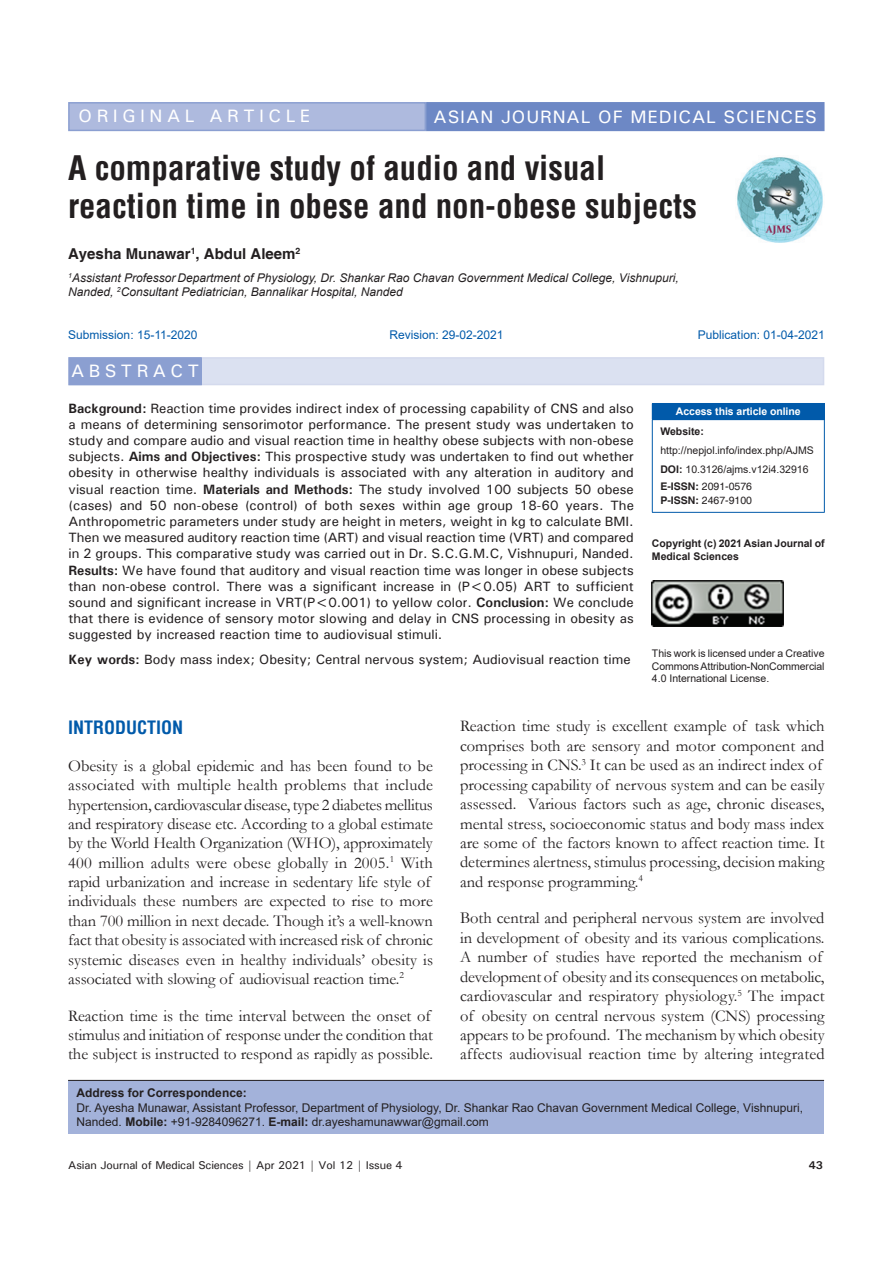
<style>
.page{position:relative;width:893px;height:1263px;background:#fff}
.page>*{position:absolute;margin:0;border:0;box-sizing:border-box;transform-origin:0 0}
.AT{font:700 condensed 33px/37.5px "Helvetica";color:#231f20}
.AH{font:500 18px "Univers";letter-spacing:.05em;color:#fff}
.AH-2{font:500 18px "Univers";letter-spacing:.25em;color:#fff}
.t1{font:700 condensed 18px "Helvetica";color:#015aaa}
.ABSH{font:500 18px "Univers";letter-spacing:.25em;color:#fff}
.TX{font:16.5px/19.4px "Garamond";color:#231f20}
.AU{font:700 15px "Helvetica";color:#231f20}
.ABS{font:500 13.5px/16.2px "Univers";color:#231f20;text-align:justify}
.KWD{font:500 13.5px "Univers";color:#231f20}
.ADD{font:12px/14.4px "Arial";color:#231f20}
.AFF{font:italic 12px/14.4px "Arial";color:#231f20}
.HIS{font:12px "Arial";color:#015aaa}
.t2{font:500 11.25px "Univers";letter-spacing:-.01em;color:#231f20}
.t3{font:700 11.25px "Univers";color:#231f20}
.License{font:10.5px/12.6px "Arial";letter-spacing:-.01em;color:#231f20;text-align:justify}
.License-2{font:700 10.5px/12.6px "Arial";color:#231f20}
.Web{font:10.5px/18.8px "Arial";color:#231f20}
.ISSN{font:10.5px/14.2px "Helvetica";color:#231f20}
.DOI{font:10.5px "Arial";color:#231f20}
.t4{font:700 10.5px "Arial";letter-spacing:-.005em;color:#fff}
.s1{font-weight:700}
</style>
<div class="page">
<div style="left:68px;top:1081px;width:756px;height:53px;background:#a3b2da"></div>
<hr style="left:68px;top:1080px;width:756px;height:1px;background:#231f20">
<img style="left:737px;top:157px;width:86px;height:86px">
<div style="left:69px;top:103px;width:356px;height:27px;background:#aebade"></div>
<div style="left:68px;top:102px;width:358px;height:29px;border:2px solid #8b9fd1"></div>
<div style="left:427px;top:103px;width:397px;height:27px;background:#6d88c5"></div>
<div style="left:426px;top:102px;width:398px;height:29px;border:2px solid #6d88c5"></div>
<div style="left:69px;top:357px;width:755px;height:28px;background:#dbe1f1"></div>
<div style="left:69px;top:358px;width:132px;height:26px;background:#8b9fd1"></div>
<div style="left:68px;top:357px;width:134px;height:28px;border:2px solid #8b9fd1"></div>
<div style="left:652px;top:403px;width:172px;height:17px;background:#015aaa"></div>
<hr style="left:652px;top:403px;width:173px;height:1px;background:#015aaa">
<svg style="left:824px;top:404px;width:1px;height:15px"></svg>
<hr style="left:652px;top:420px;width:1px;height:92px;background:#015aaa">
<hr style="left:652px;top:419px;width:173px;height:1px;background:#015aaa">
<hr style="left:824px;top:420px;width:1px;height:92px;background:#015aaa">
<hr style="left:652px;top:512px;width:173px;height:1px;background:#015aaa">
<img style="left:652px;top:580px;width:132px;height:46px">
<p class="AH-2" style="left:79px;top:105px;width:233px">ORIGINAL ARTICLE</p>
<p class="AH" style="left:434px;top:105px;width:385px">ASIAN JOURNAL OF MEDICAL SCIENCES</p>
<p class="AT" style="left:68px;top:149px;width:630px">A comparative study of audio and visual reaction time in obese and non-obese subjects</p>
<p class="AU" style="left:68px;top:245px;width:234px">Ayesha Munawar<sup>1</sup>, Abdul Aleem<sup>2</sup></p>
<p class="AFF" style="left:68px;top:271px;width:612px"><sup>1</sup>Assistant Professor Department of Physiology, Dr. Shankar Rao Chavan Government Medical College, Vishnupuri,<br>Nanded, <sup>2</sup>Consultant Pediatrician, Bannalikar Hospital, Nanded</p>
<p class="HIS" style="left:68px;top:327px;width:131px">Submission: 15-11-2020</p>
<p class="HIS" style="left:389px;top:327px;width:116px">Revision: 29-02-2021</p>
<p class="HIS" style="left:698px;top:327px;width:128px">Publication: 01-04-2021</p>
<p class="ABSH" style="left:71px;top:360px;width:129px">ABSTRACT</p>
<p class="ABS" style="left:69px;top:400px;width:567px"><span class="s1">Background:</span> Reaction time provides indirect index of processing capability of CNS and also a means of determining sensorimotor performance. The present study was undertaken to study and compare audio and visual reaction time in healthy obese subjects with non-obese subjects. <span class="s1">Aims and Objectives:</span> This prospective study was undertaken to find out whether obesity in otherwise healthy individuals is associated with any alteration in auditory and visual reaction time. <span class="s1">Materials and Methods:</span> The study involved 100 subjects 50 obese (cases) and 50 non-obese (control) of both sexes within age group 18-60 years. The Anthropometric parameters under study are height in meters, weight in kg to calculate BMI.<br>Then we measured auditory reaction time (ART) and visual reaction time (VRT) and compared in 2 groups. This comparative study was carried out in Dr. S.C.G.M.C, Vishnupuri, Nanded.<br><span class="s1">Results:</span> We have found that auditory and visual reaction time was longer in obese subjects than non-obese control. There was a significant increase in (P&lt;0.05) ART to sufficient sound and significant increase in VRT(P&lt;0.001) to yellow color. <span class="s1">Conclusion:</span> We conclude that there is evidence of sensory motor slowing and delay in CNS processing in obesity as suggested by increased reaction time to audiovisual stimuli.</p>
<p class="KWD" style="left:69px;top:651px;width:564px"><span class="s1">Key words:</span> Body mass index; Obesity; Central nervous system; Audiovisual reaction time</p>
<p class="t4" style="left:676px;top:404px;width:126px">Access this article online</p>
<p class="Web" style="left:660px;top:422px;width:155px"><span class="s1">Website: </span>http://nepjol.info/index.php/AJMS</p>
<p class="DOI" style="left:660px;top:462px;width:150px"><span class="s1">DOI:</span> 10.3126/ajms.v12i4.32916</p>
<p class="ISSN" style="left:660px;top:480px;width:93px"><span class="s1">E-ISSN:</span> 2091-0576<br><span class="s1">P-ISSN:</span> 2467-9100</p>
<p class="License-2" style="left:652px;top:537px;width:174px">Copyright (c) 2021 Asian Journal of<br>Medical Sciences</p>
<p class="License" style="left:652px;top:647px;width:174px">This work is licensed under a Creative Commons Attribution-NonCommercial 4.0 International License.</p>
<h1 class="t1" style="left:68px;top:716px;width:117px">INTRODUCTION</h1>
<p class="TX" style="left:68px;top:755px;width:366px">Obesity is a global epidemic and has been found to be associated with multiple health problems that include hypertension, cardiovascular disease, type 2 diabetes mellitus and respiratory disease etc. According to a global estimate by the World Health Organization (WHO), approximately 400 million adults were obese globally in 2005.<sup>1</sup> With rapid urbanization and increase in sedentary life style of individuals these numbers are expected to rise to more than 700 million in next decade. Though it’s a well-known fact that obesity is associated with increased risk of chronic systemic diseases even in healthy individuals’ obesity is associated with slowing of audiovisual reaction time.<sup>2</sup></p>
<p class="TX" style="left:68px;top:1005px;width:366px">Reaction time is the time interval between the onset of stimulus and initiation of response under the condition that the subject is instructed to respond as rapidly as possible.</p>
<p class="TX" style="left:460px;top:716px;width:366px">Reaction time study is excellent example of task which comprises both are sensory and motor component and processing in CNS.<sup>3</sup> It can be used as an indirect index of processing capability of nervous system and can be easily assessed. Various factors such as age, chronic diseases, mental stress, socioeconomic status and body mass index are some of the factors known to affect reaction time. It determines alertness, stimulus processing, decision making and response programming.<sup>4</sup></p>
<p class="TX" style="left:460px;top:908px;width:366px">Both central and peripheral nervous system are involved in development of obesity and its various complications.<br>A number of studies have reported the mechanism of development of obesity and its consequences on metabolic, cardiovascular and respiratory physiology.<sup>5</sup> The impact of obesity on central nervous system (CNS) processing appears to be profound. The mechanism by which obesity affects audiovisual reaction time by altering integrated</p>
<p class="ADD" style="left:77px;top:1086px;width:728px"><span class="s1">Address for Correspondence:<br></span>Dr. Ayesha Munawar, Assistant Professor, Department of Physiology, Dr. Shankar Rao Chavan Government Medical College, Vishnupuri,<br>Nanded. <span class="s1">Mobile:</span> +91-9284096271. <span class="s1">E-mail:</span> dr.ayeshamunawwar@gmail.com</p>
<p class="t2" style="left:68px;top:1157px;width:336px">Asian Journal of Medical Sciences | Apr 2021 | Vol 12 | Issue 4</p>
<p class="t3" style="left:809px;top:1157px;width:16px">43</p>
</div>
